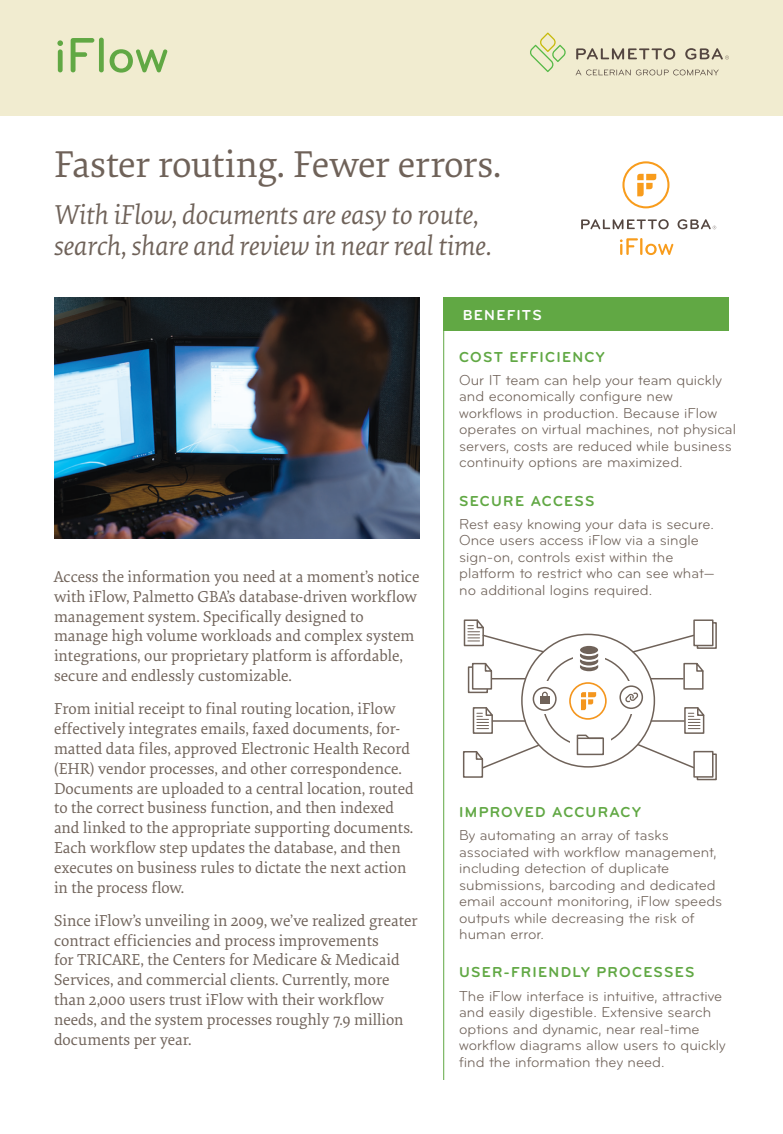
<style>
.page{position:relative;width:783px;height:1134px;background:#fff}
.page>*{position:absolute;margin:0;border:0;box-sizing:border-box;transform-origin:0 0}
.t1{font:500 51px "Bryant Pro";letter-spacing:-.01em;color:#61a844}
.t2{font:39px "Elena";letter-spacing:-.015em;color:#6f6259}
.t3{font:italic 28.5px/31.5px "Elena";color:#6f6259}
.t4{font:16.5px/19.8px "Elena";color:#6f6259}
.t5{font:15px/16.5px "Bryant Pro";color:#6f6259}
.t6{font:700 15px "Bryant Pro";letter-spacing:.08em;color:#61a844}
.t7{font:700 15px "Bryant Pro";letter-spacing:.08em;color:#fff}
</style>
<div class="page">
<div style="left:0;top:0;width:783px;height:116px;background:#f1ecd0"></div>
<img style="left:54px;top:297px;width:366px;height:241px">
<div style="left:443px;top:297px;width:286px;height:34px;background:#61a844"></div>
<svg style="left:576px;top:70px;width:143px;height:5px"></svg>
<svg style="left:530px;top:33px;width:36px;height:39px"></svg>
<svg style="left:576px;top:48px;width:99px;height:12px"></svg>
<svg style="left:685px;top:48px;width:44px;height:12px"></svg>
<hr style="left:443px;top:297px;width:1px;height:783px;background:#61a844">
<div style="left:468px;top:666px;width:20px;height:27px;border:2px solid #6f6259"></div>
<svg style="left:533px;top:688px;width:23px;height:22px"></svg>
<div style="left:533px;top:687px;width:24px;height:24px;border:2px solid #6f6259;border-radius:50%"></div>
<svg style="left:471px;top:662px;width:24px;height:28px"></svg>
<svg style="left:472px;top:707px;width:21px;height:27px"></svg>
<svg style="left:683px;top:662px;width:21px;height:28px"></svg>
<svg style="left:684px;top:707px;width:21px;height:27px"></svg>
<svg style="left:463px;top:619px;width:82px;height:35px"></svg>
<hr style="left:492px;top:678px;width:33px;height:1px;background:#6f6259">
<svg style="left:462px;top:743px;width:78px;height:35px"></svg>
<svg style="left:631px;top:634px;width:64px;height:20px"></svg>
<svg style="left:636px;top:743px;width:60px;height:25px"></svg>
<hr style="left:492px;top:720px;width:33px;height:2px;background:#6f6259">
<hr style="left:651px;top:678px;width:32px;height:1px;background:#6f6259">
<hr style="left:651px;top:720px;width:33px;height:2px;background:#6f6259">
<div style="left:579px;top:645px;width:20px;height:10px;background:#6f6259;border-radius:50%"></div>
<div style="left:578px;top:644px;width:22px;height:12px;border:2px solid #fff;border-radius:50%"></div>
<svg style="left:578px;top:650px;width:22px;height:22px"></svg>
<svg style="left:576px;top:734px;width:28px;height:22px"></svg>
<svg style="left:541px;top:691px;width:7px;height:5px"></svg>
<div style="left:540px;top:696px;width:9px;height:8px;background:#6f6259"></div>
<svg style="left:620px;top:686px;width:22px;height:22px"></svg>
<div style="left:619px;top:685px;width:24px;height:24px;border:2px solid #6f6259;border-radius:50%"></div>
<svg style="left:624px;top:692px;width:16px;height:10px"></svg>
<div style="left:697px;top:622px;width:20px;height:27px;border:2px solid #6f6259"></div>
<div style="left:694px;top:620px;width:19px;height:26px;background:#fff"></div>
<div style="left:693px;top:619px;width:21px;height:27px;border:2px solid #6f6259"></div>
<div style="left:697px;top:754px;width:20px;height:26px;border:2px solid #6f6259"></div>
<div style="left:694px;top:752px;width:19px;height:25px;background:#fff"></div>
<div style="left:693px;top:751px;width:21px;height:27px;border:2px solid #6f6259"></div>
<svg style="left:569px;top:682px;width:38px;height:38px"></svg>
<svg style="left:620px;top:238px;width:53px;height:17px"></svg>
<svg style="left:581px;top:219px;width:88px;height:10px"></svg>
<svg style="left:678px;top:219px;width:38px;height:10px"></svg>
<svg style="left:622px;top:161px;width:47px;height:47px"></svg>
<h1 class="t1" style="left:54px;top:24px;width:116px">iFlow</h1>
<h2 class="t2" style="left:54px;top:138px;width:449px">Faster routing. Fewer errors.</h2>
<h3 class="t3" style="left:54px;top:198px;width:439px">With iFlow, documents are easy to route, search, share and review in near real time.</h3>
<p class="t4" style="left:54px;top:566px;width:367px">Access the information you need at a moment’s notice with iFlow, Palmetto GBA’s database-driven workflow management system. Specifically designed to manage high volume workloads and complex system integrations, our proprietary platform is affordable, secure and endlessly customizable.</p>
<p class="t4" style="left:54px;top:698px;width:361px">From initial receipt to final routing location, iFlow effectively integrates emails, faxed documents, for&shy;matted data files, approved Electronic Health Record (EHR) vendor processes, and other correspondence.<br>Documents are uploaded to a central location, routed to the correct business function, and then indexed and linked to the appropriate supporting documents.<br>Each workflow step updates the database, and then executes on business rules to dictate the next action in the process flow.</p>
<p class="t4" style="left:54px;top:910px;width:365px">Since iFlow’s unveiling in 2009, we’ve realized greater contract efficiencies and process improvements<br>for TRICARE, the Centers for Medicare &amp; Medicaid Services, and commercial clients. Currently, more than 2,000 users trust iFlow with their workflow needs, and the system processes roughly 7.9 million documents per year.</p>
<p class="t7" style="left:463px;top:305px;width:81px">BENEFITS</p>
<p class="t6" style="left:459px;top:347px;width:147px">COST EFFICIENCY</p>
<p class="t5" style="left:459px;top:372px;width:278px">Our IT team can help your team quickly and economically configure new workflows in production. Because iFlow operates on virtual machines, not physical servers, costs are reduced while business continuity options are maximized.</p>
<p class="t6" style="left:459px;top:491px;width:137px">SECURE ACCESS</p>
<p class="t5" style="left:459px;top:516px;width:257px">Rest easy knowing your data is secure.<br>Once users access iFlow via a single sign-on, controls exist within the platform to restrict who can see what— no additional logins required.</p>
<p class="t6" style="left:459px;top:802px;width:183px">IMPROVED ACCURACY</p>
<p class="t5" style="left:459px;top:827px;width:265px">By automating an array of tasks associated with workflow management, including detection of duplicate submissions, barcoding and dedicated email account monitoring, iFlow speeds outputs while decreasing the risk of human error.</p>
<p class="t6" style="left:459px;top:963px;width:237px">USER-FRIENDLY PROCESSES</p>
<p class="t5" style="left:459px;top:987px;width:268px">The iFlow interface is intuitive, attractive and easily digestible. Extensive search options and dynamic, near real-time workflow diagrams allow users to quickly find the information they need.</p>
</div>
